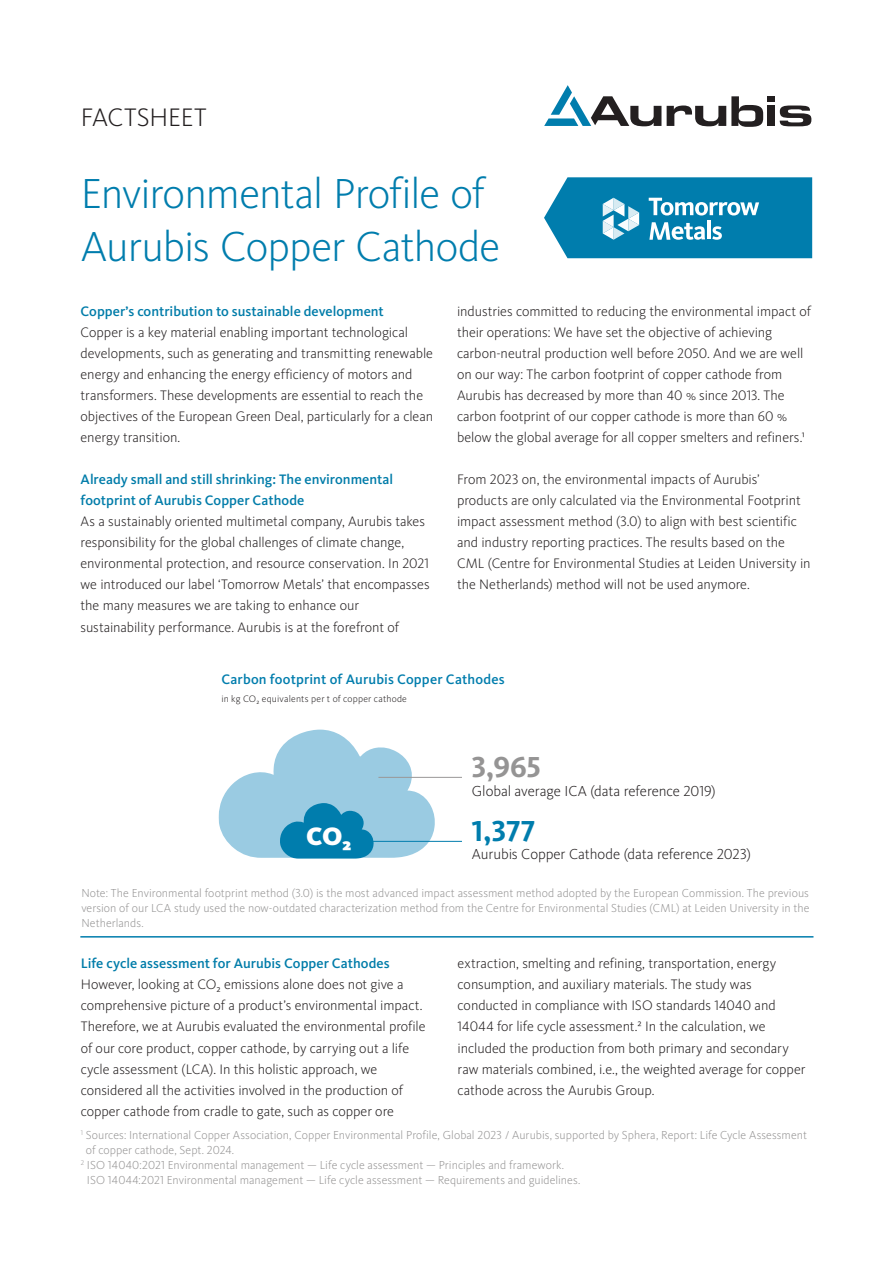
<style>
.page{position:relative;width:893px;height:1263px;background:#fff}
.page>*{position:absolute;margin:0;border:0;box-sizing:border-box;transform-origin:0 0}
.Headline{font:300 43.5px/52.7px "Kievit Pro";letter-spacing:-.02em;color:#007dad}
.Fließtext{font:700 30px "Kievit Pro";color:#959494}
.Fließtext-2{font:700 30px "Kievit Pro";color:#007dad}
.Subline{font:300 26.25px "Kievit Pro";letter-spacing:-.005em;color:#231f20}
.Zwischenüberschrift{font:900 26.1px "Kievit Pro";color:#fff}
.Infotext{font:300 15px "Kievit Pro";letter-spacing:-.01em;color:#231f20}
.Fliesstext{font:300 14.25px/21px "Kievit Pro";letter-spacing:-.005em;color:#231f20}
.Zwischen_Überschrift{font:500 14.25px/21px "Kievit Pro";color:#007ca9}
.Zwischenüberschrift-2{font:500 14.25px "Kievit Pro";letter-spacing:.01em;color:#007dad}
.Fließtext-3{font:300 12px/15px "Kievit Pro";color:#959494}
.Einheiten{font:300 9.75px "Kievit Pro";letter-spacing:.02em;color:#231f20}
</style>
<div class="page">
<div style="left:767px;top:106px;width:8px;height:20px;background:#231f20"></div>
<div style="left:767px;top:96px;width:8px;height:6px;background:#231f20"></div>
<svg style="left:780px;top:106px;width:31px;height:20px"></svg>
<svg style="left:667px;top:96px;width:96px;height:31px"></svg>
<svg style="left:544px;top:85px;width:117px;height:41px"></svg>
<svg style="left:219px;top:730px;width:216px;height:128px"></svg>
<hr style="left:80px;top:936px;width:733px;height:1px;background:#007dad">
<hr style="left:368px;top:841px;width:94px;height:1px;background:#007dad">
<hr style="left:378px;top:777px;width:84px;height:1px;background:#999797">
<svg style="left:544px;top:177px;width:268px;height:81px;background:#258fb8"></svg>
<p class="Subline" style="left:81px;top:101px;width:127px">FACTSHEET</p>
<p class="Headline" style="left:81px;top:167px;width:421px">Environmental Profile of<br>Aurubis Copper Cathode</p>
<p class="Zwischen_Überschrift" style="left:81px;top:300px;width:305px">Copper’s contribution to sustainable development</p>
<p class="Fliesstext" style="left:81px;top:321px;width:354px">Copper is a key material enabling important technological developments, such as generating and transmitting renewable energy and enhancing the energy efficiency of motors and transformers. These developments are essential to reach the objectives of the European Green Deal, particularly for a clean energy transition.</p>
<p class="Zwischen_Überschrift" style="left:81px;top:469px;width:314px">Already small and still shrinking: The environmental footprint of Aurubis Copper Cathode</p>
<p class="Fliesstext" style="left:81px;top:511px;width:351px">As a sustainably oriented multimetal company, Aurubis takes responsibility for the global challenges of climate change, environmental protection, and resource conservation. In 2021 we introduced our label ‘Tomorrow Metals’ that encompasses the many measures we are taking to enhance our sustainability performance. Aurubis is at the forefront of</p>
<p class="Fliesstext" style="left:457px;top:300px;width:355px">industries committed to reducing the environmental impact of their operations: We have set the objective of achieving carbon-neutral production well before 2050. And we are well on our way: The carbon footprint of copper cathode from Aurubis has decreased by more than 40 % since 2013. The carbon footprint of our copper cathode is more than 60 % below the global average for all copper smelters and refiners.1</p>
<p class="Fliesstext" style="left:457px;top:469px;width:355px">From 2023 on, the environmental impacts of Aurubis’ products are only calculated via the Environmental Footprint impact assessment method (3.0) to align with best scientific and industry reporting practices. The results based on the CML (Centre for Environmental Studies at Leiden University in the Netherlands) method will not be used anymore.</p>
<p class="Zwischenüberschrift-2" style="left:221px;top:671px;width:285px">Carbon footprint of Aurubis Copper Cathodes</p>
<p class="Einheiten" style="left:221px;top:693px;width:187px">in kg CO2 equivalents per t of copper cathode</p>
<p class="Fließtext" style="left:472px;top:749px;width:71px">3,965</p>
<p class="Fließtext-2" style="left:472px;top:813px;width:65px">1,377</p>
<p class="Infotext" style="left:472px;top:782px;width:245px">Global average ICA (data reference 2019)</p>
<p class="Zwischenüberschrift" style="left:306px;top:821px;width:47px">CO2</p>
<p class="Fließtext-3" style="left:81px;top:885px;width:730px;text-align:justify">Note: The Environmental footprint method (3.0) is the most advanced impact assessment method adopted by the European Commission. The previous version of our LCA study used the now-outdated characterization method from the Centre for Environmental Studies (CML) at Leiden University in the Netherlands.</p>
<p class="Infotext" style="left:472px;top:845px;width:280px">Aurubis Copper Cathode (data reference 2023)</p>
<p class="Zwischen_Überschrift" style="left:81px;top:953px;width:310px">Life cycle assessment for Aurubis Copper Cathodes</p>
<p class="Fliesstext" style="left:81px;top:974px;width:346px">However, looking at CO2 emissions alone does not give a comprehensive picture of a product’s environmental impact.<br>Therefore, we at Aurubis evaluated the environmental profile of our core product, copper cathode, by carrying out a life cycle assessment (LCA). In this holistic approach, we considered all the activities involved in the production of copper cathode from cradle to gate, such as copper ore</p>
<p class="Fliesstext" style="left:458px;top:953px;width:349px">extraction, smelting and refining, transportation, energy consumption, and auxiliary materials. The study was conducted in compliance with ISO standards 14040 and 14044 for life cycle assessment.2 In the calculation, we included the production from both primary and secondary raw materials combined, i.e., the weighted average for copper cathode across the Aurubis Group.</p>
<p class="Fließtext-3" style="left:86px;top:1127px;width:723px;text-indent:-5px"><sup>1</sup> Sources: International Copper Association, Copper Environmental Profile, Global 2023 / Aurubis, supported by Sphera, Report: Life Cycle Assessment of copper cathode, Sept. 2024.</p>
<p class="Fließtext-3" style="left:87px;top:1157px;width:495px;text-indent:-6px"><sup>2</sup> ISO 14040:2021 Environmental management — Life cycle assessment — Principles and framework.<br>ISO 14044:2021 Environmental management — Life cycle assessment — Requirements and guidelines.</p>
</div>
